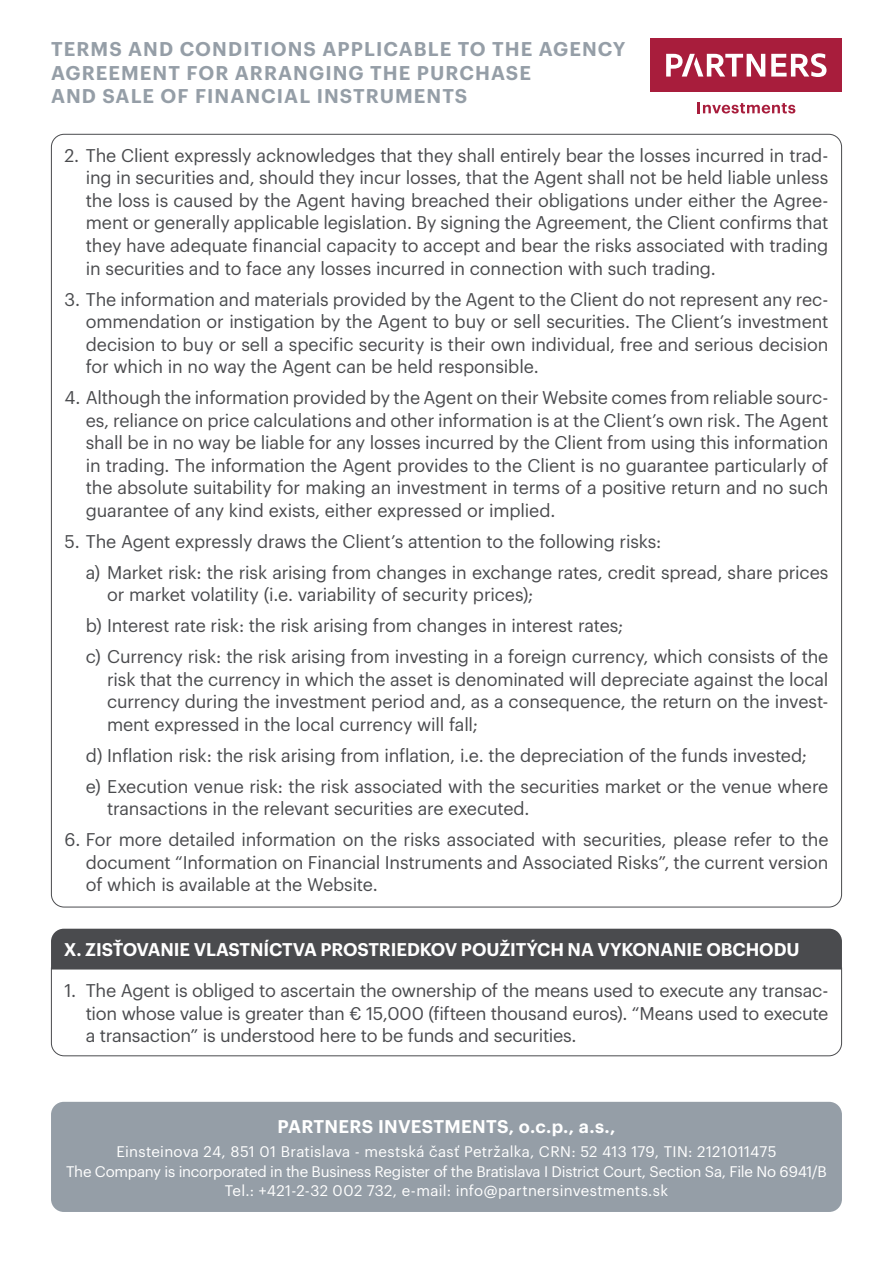
<style>
.page{position:relative;width:893px;height:1263px;background:#fff}
.page>*{position:absolute;margin:0;border:0;box-sizing:border-box;transform-origin:0 0}
.t1{font:600 19.5px/23.4px "Graphik";letter-spacing:.055em;color:#959ea7}
.t2{font:18px/22.5px "Graphik";letter-spacing:-.01em;color:#4a4b4e;text-align:justify}
.t3{font:600 18px "Graphik";letter-spacing:-.005em;color:#fff}
.t4{font:15px/19.5px "Graphik";letter-spacing:.005em;color:#fff;text-align:center}
</style>
<div class="page">
<div style="left:51px;top:1102px;width:791px;height:110px;background:#959ea7;border-radius:13px"></div>
<div style="left:651px;top:38px;width:191px;height:54px;background:#a81d3c"></div>
<svg style="left:771px;top:53px;width:55px;height:24px"></svg>
<svg style="left:666px;top:54px;width:99px;height:23px"></svg>
<svg style="left:698px;top:102px;width:97px;height:11px"></svg>
<div style="left:51px;top:929px;width:791px;height:38px;background:#4a4b4e"></div>
<svg style="left:51px;top:967px;width:791px;height:89px"></svg>
<p class="t1" style="left:51px;top:36px;width:576px">TERMS AND CONDITIONS APPLICABLE TO THE AGENCY<br>AGREEMENT FOR ARRANGING THE PURCHASE<br>AND SALE OF FINANCIAL INSTRUMENTS</p>
<p class="t2" style="left:86px;top:143px;width:744px;text-indent:-21px">2. The Client expressly acknowledges that they shall entirely bear the losses incurred in trad&shy;ing in securities and, should they incur losses, that the Agent shall not be held liable unless the loss is caused by the Agent having breached their obligations under either the Agree&shy;ment or generally applicable legislation. By signing the Agreement, the Client confirms that they have adequate financial capacity to accept and bear the risks associated with trading in securities and to face any losses incurred in connection with such trading.</p>
<p class="t2" style="left:86px;top:286px;width:744px;text-indent:-21px">3. The information and materials provided by the Agent to the Client do not represent any rec&shy;ommendation or instigation by the Agent to buy or sell securities. The Client’s investment decision to buy or sell a specific security is their own individual, free and serious decision for which in no way the Agent can be held responsible.</p>
<p class="t2" style="left:86px;top:385px;width:744px;text-indent:-21px">4. Although the information provided by the Agent on their Website comes from reliable sourc&shy;es, reliance on price calculations and other information is at the Client’s own risk. The Agent shall be in no way be liable for any losses incurred by the Client from using this information in trading. The information the Agent provides to the Client is no guarantee particularly of the absolute suitability for making an investment in terms of a positive return and no such guarantee of any kind exists, either expressed or implied.</p>
<p class="t2" style="left:65px;top:528px;width:598px">5. The Agent expressly draws the Client’s attention to the following risks:</p>
<p class="t2" style="left:107px;top:559px;width:723px;text-indent:-21px">a) Market risk: the risk arising from changes in exchange rates, credit spread, share prices or market volatility (i.e. variability of security prices);</p>
<p class="t2" style="left:86px;top:613px;width:539px">b) Interest rate risk: the risk arising from changes in interest rates;</p>
<p class="t2" style="left:107px;top:644px;width:723px;text-indent:-21px">c) Currency risk: the risk arising from investing in a foreign currency, which consists of the risk that the currency in which the asset is denominated will depreciate against the local currency during the investment period and, as a consequence, the return on the invest&shy;ment expressed in the local currency will fall;</p>
<p class="t2" style="left:86px;top:742px;width:723px">d) Inflation risk: the risk arising from inflation, i.e. the depreciation of the funds invested;</p>
<p class="t2" style="left:107px;top:773px;width:723px;text-indent:-21px">e) Execution venue risk: the risk associated with the securities market or the venue where transactions in the relevant securities are executed.</p>
<p class="t2" style="left:86px;top:827px;width:744px;text-indent:-21px">6. For more detailed information on the risks associated with securities, please refer to the document “Information on Financial Instruments and Associated Risks”, the current version of which is available at the Website.</p>
<p class="t3" style="left:64px;top:936px;width:737px">X. ZISŤOVANIE VLASTNÍCTVA PROSTRIEDKOV POUŽITÝCH NA VYKONANIE OBCHODU</p>
<p class="t2" style="left:86px;top:978px;width:744px;text-indent:-21px">1. The Agent is obliged to ascertain the ownership of the means used to execute any transac&shy;tion whose value is greater than € 15,000 (fifteen thousand euros). “Means used to execute a transaction” is understood here to be funds and securities.</p>
<p class="t3" style="left:278px;top:1113px;width:339px">PARTNERS INVESTMENTS, o.c.p., a.s.,</p>
<p class="t4" style="left:66px;top:1141px;width:762px">Einsteinova 24, 851 01 Bratislava - mestská časť Petržalka, CRN: 52 413 179, TIN: 2121011475<br>The Company is incorporated in the Business Register of the Bratislava I District Court, Section Sa, File No 6941/B<br>Tel.: +421-2-32 002 732, e-mail: info@partnersinvestments.sk</p>
</div>
